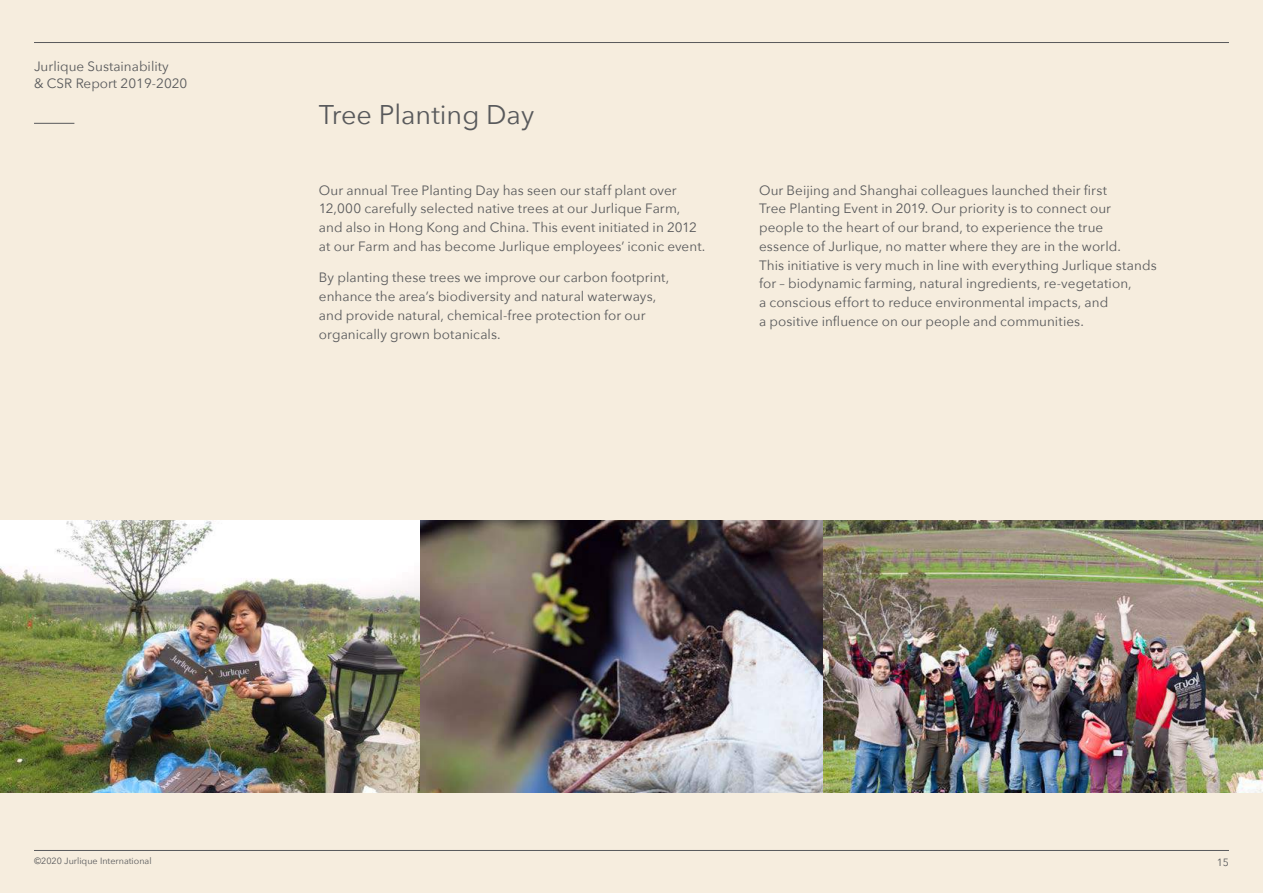
<style>
.page{position:relative;width:1263px;height:893px;background:#f6edde}
.page>*{position:absolute;margin:0;border:0;box-sizing:border-box;transform-origin:0 0}
.t1{font:27px "Avenir Next";color:#58595b}
.t2{font:13.5px/18.8px "Avenir Next";letter-spacing:.005em;color:#58595b}
.t3{font:10.5px "Avenir Next";color:#58595b}
.t4{font:9px "Avenir Next";color:#58595b}
</style>
<div class="page">
<img style="left:0;top:520px;width:1263px;height:272px">
<hr style="left:34px;top:42px;width:1195px;height:1px;background:#58595b">
<hr style="left:34px;top:123px;width:40px;height:1px;background:#58595b">
<hr style="left:34px;top:850px;width:1195px;height:1px;background:#58595b">
<p class="t2" style="left:34px;top:58px;width:155px;line-height:16.5px">Jurlique Sustainability<br>&amp; CSR Report 2019-2020</p>
<h1 class="t1" style="left:319px;top:92px;width:217px">Tree Planting Day</h1>
<p class="t2" style="left:319px;top:180px;width:388px">Our annual Tree Planting Day has seen our staff plant over 12,000 carefully selected native trees at our Jurlique Farm, and also in Hong Kong and China. This event initiated in 2012 at our Farm and has become Jurlique employees’ iconic event.</p>
<p class="t2" style="left:319px;top:268px;width:352px">By planting these trees we improve our carbon footprint, enhance the area’s biodiversity and natural waterways, and provide natural, chemical‑free protection for our organically grown botanicals.</p>
<p class="t2" style="left:759px;top:180px;width:399px">Our Beijing and Shanghai colleagues launched their first<br>Tree Planting Event in 2019. Our priority is to connect our people to the heart of our brand, to experience the true essence of Jurlique, no matter where they are in the world.<br>This initiative is very much in line with everything Jurlique stands for – biodynamic farming, natural ingredients, re‑vegetation,<br>a conscious effort to reduce environmental impacts, and<br>a positive influence on our people and communities.</p>
<p class="t4" style="left:34px;top:853px;width:119px">©2020 Jurlique International</p>
<p class="t3" style="left:1217px;top:854px;width:14px">15</p>
</div>
